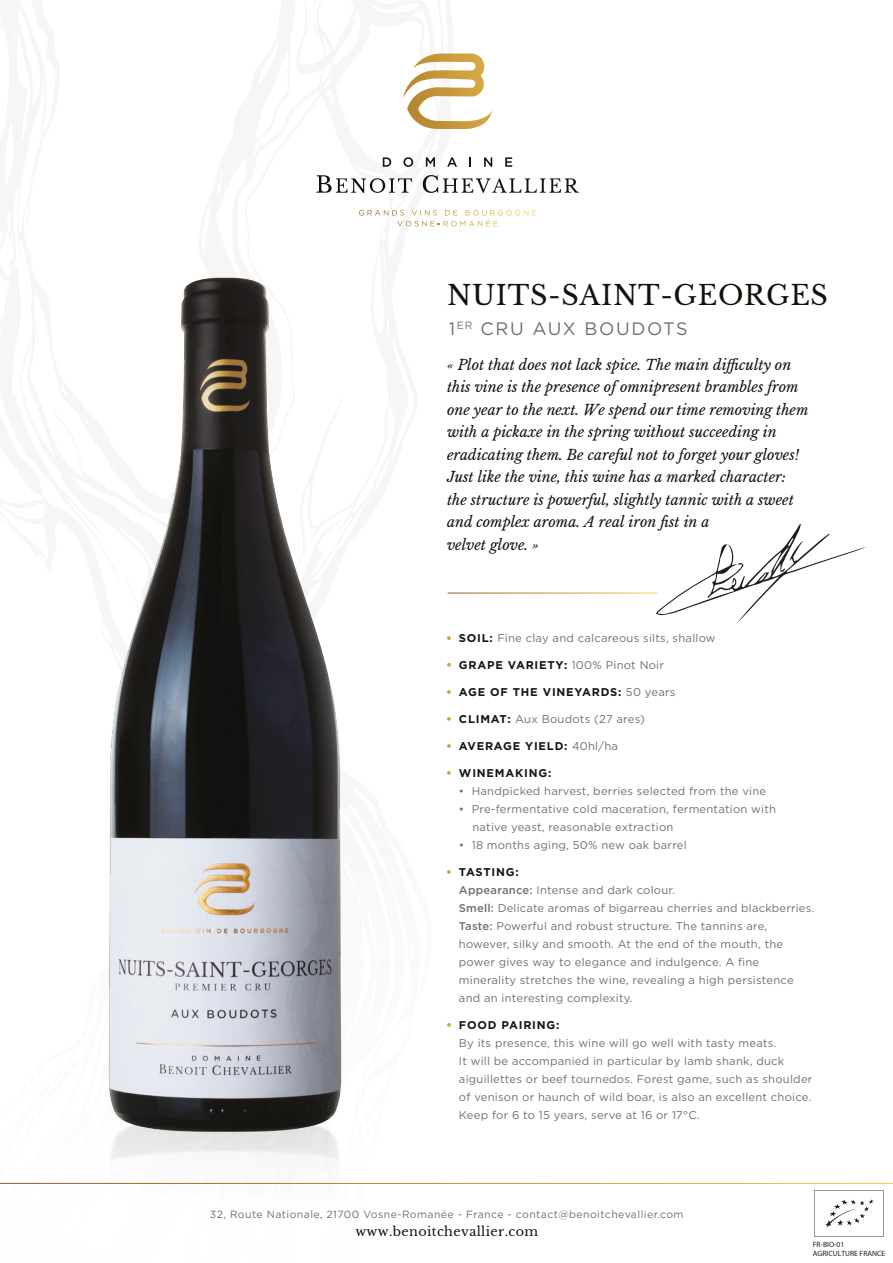
<style>
.page{position:relative;width:893px;height:1263px;background:#fff}
.page>*{position:absolute;margin:0;border:0;box-sizing:border-box;transform-origin:0 0}
.t1{font:27px "Libre Baskerville";letter-spacing:.025em;color:#13110c}
.t2{font:18px "Gotham";letter-spacing:.09em;color:#706f6f}
.t3{font:italic 14.25px/22.5px "Libre Baskerville";color:#13110c}
.t4{font:12.75px "Libre Baskerville";letter-spacing:.03em;color:#13110c}
.t5{font:11.25px/18px "Gotham";letter-spacing:.02em;color:#706f6f}
.t6{font:700 11.25px "Gotham";letter-spacing:.07em;color:#171511}
.t7{font:10.5px "Gotham";letter-spacing:.04em;color:#706f6f}
.t8{font:7.65px/9.1px "Myriad Pro";color:#1d1d1b}
.s1{font-weight:700;color:#13110c}
.s2{font-weight:400;color:#706f6f}
.s3{font-weight:700;color:#171511}
.s4{font-weight:500}
</style>
<div class="page">
<svg style="left:383px;top:157px;width:8px;height:10px"></svg>
<svg style="left:403px;top:157px;width:10px;height:10px"></svg>
<svg style="left:426px;top:157px;width:9px;height:10px"></svg>
<svg style="left:447px;top:157px;width:10px;height:10px"></svg>
<svg style="left:469px;top:157px;width:2px;height:10px"></svg>
<svg style="left:484px;top:157px;width:8px;height:10px"></svg>
<svg style="left:505px;top:157px;width:7px;height:10px"></svg>
<svg style="left:316px;top:175px;width:96px;height:18px"></svg>
<svg style="left:423px;top:175px;width:156px;height:18px"></svg>
<svg style="left:403px;top:53px;width:89px;height:76px"></svg>
<svg style="left:359px;top:210px;width:177px;height:16px"></svg>
<img style="left:30px;top:212px;width:391px;height:972px">
<svg style="left:656px;top:524px;width:210px;height:99px"></svg>
<svg style="left:447px;top:636px;width:4px;height:4px"></svg>
<svg style="left:447px;top:663px;width:4px;height:4px"></svg>
<svg style="left:447px;top:690px;width:4px;height:4px"></svg>
<svg style="left:447px;top:717px;width:4px;height:4px"></svg>
<svg style="left:447px;top:744px;width:4px;height:4px"></svg>
<svg style="left:447px;top:771px;width:4px;height:4px"></svg>
<svg style="left:447px;top:870px;width:4px;height:4px"></svg>
<svg style="left:447px;top:1023px;width:4px;height:4px"></svg>
<svg style="left:814px;top:1190px;width:70px;height:47px"></svg>
<h1 class="t1" style="left:447px;top:278px;width:382px">NUITS-SAINT-GEORGES</h1>
<h2 class="t2" style="left:449px;top:317px;width:240px">1<sup>ER</sup> CRU AUX BOUDOTS</h2>
<p class="t3" style="left:447px;top:353px;width:363px">« Plot that does not lack spice. The main difficulty on this vine is the presence of omnipresent brambles from one year to the next. We spend our time removing them with a pickaxe in the spring without succeeding in eradicating them. Be careful not to forget your gloves!<br>Just like the vine, this wine has a marked character: the structure is powerful, slightly tannic with a sweet and complex aroma. A real iron fist in a<br>velvet glove. »</p>
<p class="t5" style="left:459px;top:628px;width:258px"><span class="s1">SOIL:</span> Fine clay and calcareous silts, shallow</p>
<p class="t6" style="left:459px;top:657px;width:207px">GRAPE VARIETY: <span class="s2">100% Pinot Noir</span></p>
<p class="t6" style="left:459px;top:684px;width:218px">AGE OF THE VINEYARDS: <span class="s2">50 years</span></p>
<p class="t5" style="left:459px;top:709px;width:188px"><span class="s3">CLIMAT:</span> Aux Boudots (27 ares)</p>
<p class="t6" style="left:459px;top:738px;width:161px">AVERAGE YIELD: <span class="s2">40hl/ha</span></p>
<p class="t6" style="left:459px;top:765px;width:94px">WINEMAKING:</p>
<p class="t5" style="left:459px;top:781px;width:309px">• Handpicked harvest, berries selected from the vine</p>
<p class="t5" style="left:472px;top:799px;width:305px;text-indent:-13px">• Pre-fermentative cold maceration, fermentation with native yeast, reasonable extraction</p>
<p class="t5" style="left:459px;top:835px;width:229px">• 18 months aging, 50% new oak barrel</p>
<p class="t5" style="left:459px;top:862px;width:357px"><span class="s3">TASTING:<br></span><span class="s4">Appearance:</span> Intense and dark colour.<br><span class="s4">Smell:</span> Delicate aromas of bigarreau cherries and blackberries.<br><span class="s4">Taste:</span> Powerful and robust structure. The tannins are, however, silky and smooth. At the end of the mouth, the power gives way to elegance and indulgence. A fine minerality stretches the wine, revealing a high persistence and an interesting complexity.</p>
<p class="t6" style="left:459px;top:1017px;width:102px">FOOD PAIRING:</p>
<p class="t5" style="left:459px;top:1033px;width:355px">By its presence, this wine will go well with tasty meats.<br>It will be accompanied in particular by lamb shank, duck aiguillettes or beef tournedos. Forest game, such as shoulder of venison or haunch of wild boar, is also an excellent choice.<br>Keep for 6 to 15 years, serve at 16 or 17°C.</p>
<p class="t7" style="left:210px;top:1207px;width:475px">32, Route Nationale, 21700 Vosne-Romanée - France - contact@benoitchevallier.com</p>
<p class="t4" style="left:355px;top:1223px;width:184px">www.benoitchevallier.com</p>
<p class="t8" style="left:813px;top:1240px;width:74px">FR-BIO-01<br>AGRICULTURE FRANCE</p>
</div>
